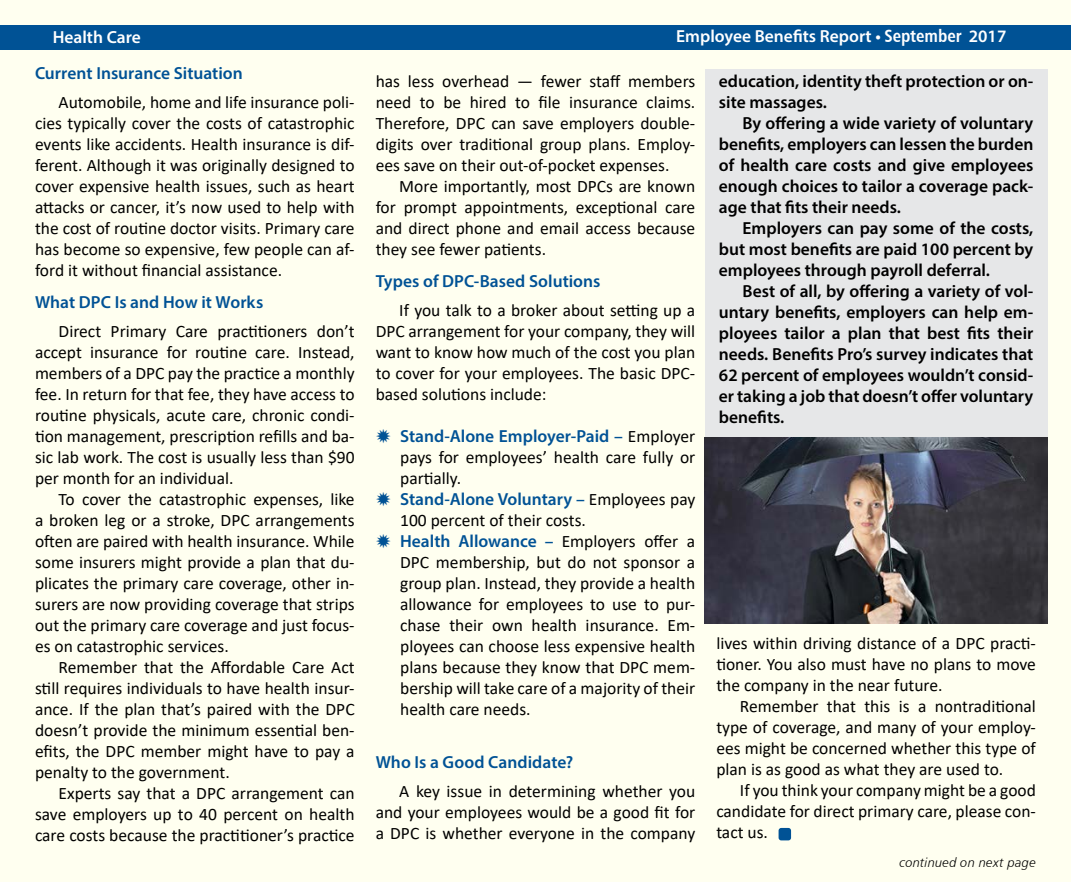
<style>
.page{position:relative;width:1071px;height:882px;background:#fff}
.page>*{position:absolute;margin:0;border:0;box-sizing:border-box;transform-origin:0 0}
.t1{font:17.5px/21px "Calibri";color:#000;text-align:justify}
.t2{font:600 17.5px/21px "Myriad Pro";color:#000;text-align:justify}
.t3{font:600 17.5px "Myriad Pro";color:#005295}
.t4{font:600 17.5px "Myriad Pro";color:#fff}
.t5{font:13.12px "Humanist 777 BT Light Italic B";letter-spacing:.015em;color:#000}
.s1{font-family:"Humanist 777 BT Bold Condensed B";font-weight:400}
.s2{font-family:"Calibri";font-weight:400;color:#000}
</style>
<div class="page">
<div style="left:1px;top:1px;width:1070px;height:881px;background:#fffff0"></div>
<div style="left:0;top:25px;width:1071px;height:24px;background:#005295"></div>
<div style="left:705px;top:69px;width:342px;height:377px;background:#e6e7e8"></div>
<img style="left:705px;top:438px;width:342px;height:186px">
<div style="left:779px;top:828px;width:12px;height:12px;background:#005295;border-radius:3px"></div>
<p class="t4" style="left:53px;top:26px;width:90px">Health Care</p>
<p class="t4" style="left:676px;top:25px;width:332px">Employee Benefits Report • <span class="s1">September</span> 2017</p>
<p class="t3" style="left:35px;top:62px;width:209px">Current Insurance Situation</p>
<p class="t1" style="left:35px;top:91px;width:321px;text-indent:24px">Automobile, home and life insurance poli&shy;cies typically cover the costs of catastrophic events like accidents. Health insurance is dif&shy;ferent. Although it was originally designed to cover expensive health issues, such as heart attacks or cancer, it’s now used to help with the cost of routine doctor visits. Primary care has become so expensive, few people can af&shy;ford it without financial assistance.</p>
<p class="t3" style="left:35px;top:291px;width:230px">What DPC Is and How it Works</p>
<p class="t1" style="left:35px;top:320px;width:321px;text-indent:24px">Direct Primary Care practitioners don’t accept insurance for routine care. Instead, members of a DPC pay the practice a monthly fee. In return for that fee, they have access to routine physicals, acute care, chronic condi&shy;tion management, prescription refills and ba&shy;sic lab work. The cost is usually less than $90 per month for an individual.</p>
<p class="t1" style="left:35px;top:488px;width:321px;text-indent:24px">To cover the catastrophic expenses, like a broken leg or a stroke, DPC arrangements often are paired with health insurance. While some insurers might provide a plan that du&shy;plicates the primary care coverage, other in&shy;surers are now providing coverage that strips out the primary care coverage and just focus&shy;es on catastrophic services.</p>
<p class="t1" style="left:35px;top:656px;width:321px;text-indent:24px">Remember that the Affordable Care Act still requires individuals to have health insur&shy;ance. If the plan that’s paired with the DPC doesn’t provide the minimum essential ben&shy;efits, the DPC member might have to pay a penalty to the government.</p>
<p class="t1" style="left:35px;top:782px;width:321px;text-indent:24px">Experts say that a DPC arrangement can save employers up to 40 percent on health care costs because the practitioner’s practice</p>
<p class="t2" style="left:719px;top:71px;width:316px">education, identity theft protection or on&shy;site massages.</p>
<p class="t2" style="left:719px;top:113px;width:316px;text-indent:24px">By offering a wide variety of voluntary benefits, employers can lessen the burden of health care costs and give employees enough choices to tailor a coverage pack&shy;age that fits their needs.</p>
<p class="t2" style="left:719px;top:218px;width:316px;text-indent:24px">Employers can pay some of the costs, but most benefits are paid 100 percent by employees through payroll deferral.</p>
<p class="t2" style="left:719px;top:281px;width:316px;text-indent:24px">Best of all, by offering a variety of vol&shy;untary benefits, employers can help em&shy;ployees tailor a plan that best fits their needs. Benefits Pro’s survey indicates that 62 percent of employees wouldn’t consid&shy;er taking a job that doesn’t offer voluntary benefits.</p>
<p class="t1" style="left:376px;top:71px;width:321px">has less overhead — fewer staff members need to be hired to file insurance claims.<br>Therefore, DPC can save employers double&shy;digits over traditional group plans. Employ&shy;ees save on their out-of-pocket expenses.</p>
<p class="t1" style="left:376px;top:176px;width:321px;text-indent:24px">More importantly, most DPCs are known for prompt appointments, exceptional care and direct phone and email access because they see fewer patients.</p>
<p class="t3" style="left:376px;top:270px;width:226px">Types of DPC-Based Solutions</p>
<p class="t1" style="left:376px;top:299px;width:321px;text-indent:24px">If you talk to a broker about setting up a DPC arrangement for your company, they will want to know how much of the cost you plan to cover for your employees. The basic DPC&shy;based solutions include:</p>
<p class="t3" style="left:400px;top:425px;width:297px">Stand-Alone Employer-Paid – <span class="s2">Employer</span></p>
<p class="t1" style="left:400px;top:446px;width:297px">pays for employees’ health care fully or partially.</p>
<p class="t3" style="left:400px;top:488px;width:297px">Stand-Alone Voluntary – <span class="s2">Employees pay</span></p>
<p class="t1" style="left:400px;top:509px;width:187px">100 percent of their costs.</p>
<p class="t3" style="left:400px;top:530px;width:297px">Health Allowance – <span class="s2">Employers offer a</span></p>
<p class="t1" style="left:400px;top:551px;width:297px">DPC membership, but do not sponsor a group plan. Instead, they provide a health allowance for employees to use to pur&shy;chase their own health insurance. Em&shy;ployees can choose less expensive health plans because they know that DPC mem&shy;bership will take care of a majority of their health care needs.</p>
<p class="t1" style="left:716px;top:632px;width:321px">lives within driving distance of a DPC practi&shy;tioner. You also must have no plans to move the company in the near future.</p>
<p class="t1" style="left:716px;top:695px;width:321px;text-indent:24px">Remember that this is a nontraditional type of coverage, and many of your employ&shy;ees might be concerned whether this type of plan is as good as what they are used to.</p>
<p class="t1" style="left:716px;top:779px;width:321px;text-indent:24px">If you think your company might be a good candidate for direct primary care, please con&shy;tact us.</p>
<p class="t3" style="left:376px;top:751px;width:199px">Who Is a Good Candidate?</p>
<p class="t1" style="left:376px;top:780px;width:321px;text-indent:24px">A key issue in determining whether you and your employees would be a good fit for a DPC is whether everyone in the company</p>
<p class="t5" style="left:900px;top:855px;width:138px">continued on next page</p>
</div>
